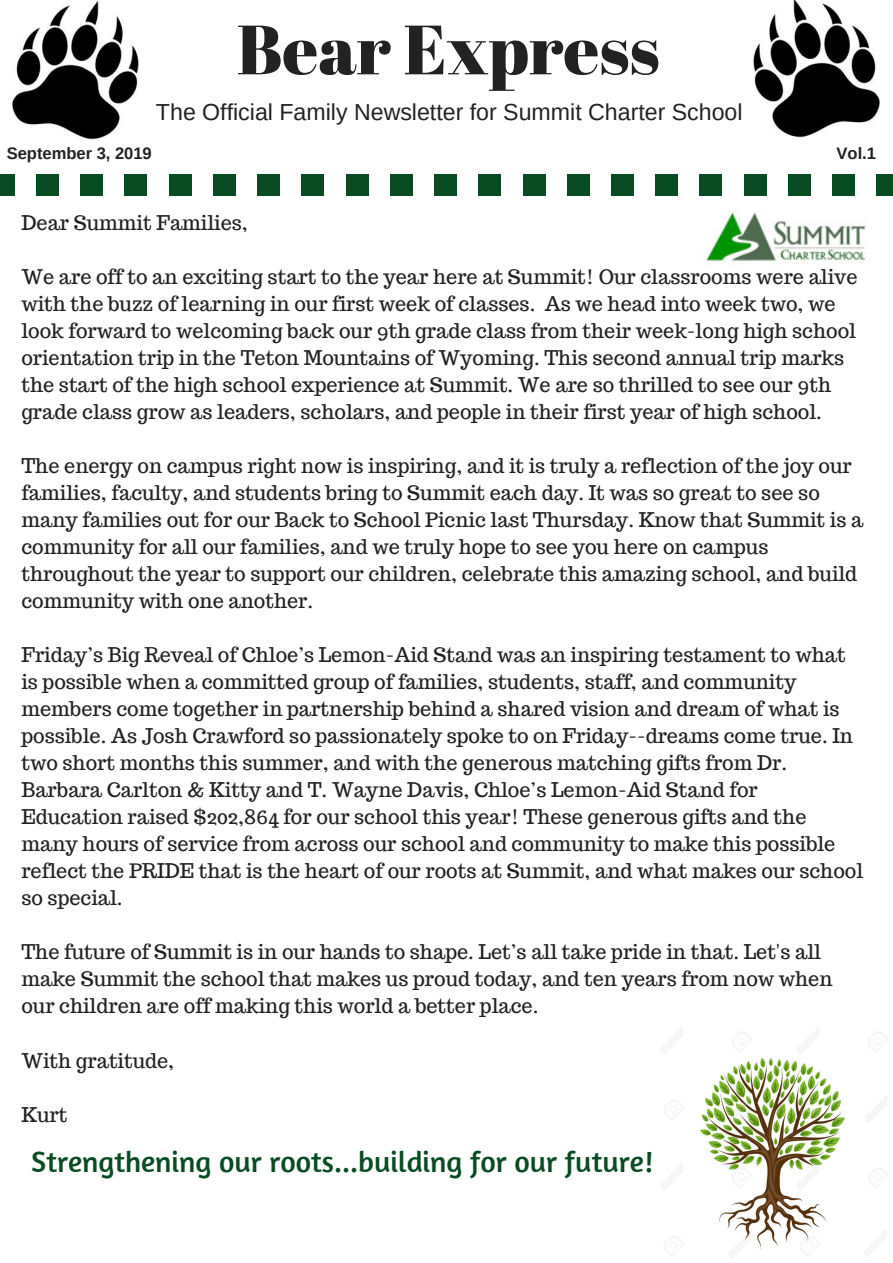
<style>
.page{position:relative;width:893px;height:1263px;background:#fff}
.page>*{position:absolute;margin:0;border:0;box-sizing:border-box;transform-origin:0 0}
.t1{font:69.6px "Abril Fatface";color:#222}
.t2{font:29.85px "Amaranth";color:#094b22}
.t3{font:23.25px "Arimo";color:#222}
.t4{font:19.8px/27px "Trocchi";color:#222}
.t5{font:700 16.5px "Arimo";color:#222}
</style>
<div class="page">
<img style="left:12px;top:1px;width:127px;height:139px">
<img style="left:753px;top:0;width:127px;height:138px">
<div style="left:833px;top:174px;width:22px;height:22px;background:#094b22"></div>
<div style="left:788px;top:174px;width:22px;height:22px;background:#094b22"></div>
<div style="left:744px;top:174px;width:22px;height:22px;background:#094b22"></div>
<div style="left:656px;top:174px;width:22px;height:22px;background:#094b22"></div>
<div style="left:611px;top:174px;width:23px;height:22px;background:#094b22"></div>
<div style="left:700px;top:174px;width:22px;height:22px;background:#094b22"></div>
<div style="left:567px;top:174px;width:22px;height:22px;background:#094b22"></div>
<div style="left:81px;top:174px;width:22px;height:22px;background:#094b22"></div>
<div style="left:125px;top:174px;width:22px;height:22px;background:#094b22"></div>
<div style="left:169px;top:174px;width:22px;height:22px;background:#094b22"></div>
<div style="left:36px;top:174px;width:23px;height:22px;background:#094b22"></div>
<div style="left:0;top:174px;width:14px;height:22px;background:#094b22"></div>
<div style="left:258px;top:174px;width:22px;height:22px;background:#094b22"></div>
<div style="left:390px;top:174px;width:22px;height:22px;background:#094b22"></div>
<div style="left:434px;top:174px;width:23px;height:22px;background:#094b22"></div>
<div style="left:479px;top:174px;width:22px;height:22px;background:#094b22"></div>
<div style="left:302px;top:174px;width:22px;height:22px;background:#094b22"></div>
<div style="left:523px;top:174px;width:22px;height:22px;background:#094b22"></div>
<div style="left:346px;top:174px;width:22px;height:22px;background:#094b22"></div>
<div style="left:213px;top:174px;width:22px;height:22px;background:#094b22"></div>
<div style="left:877px;top:174px;width:16px;height:22px;background:#094b22"></div>
<img style="left:704px;top:212px;width:161px;height:49px">
<img style="left:661px;top:1028px;width:227px;height:230px">
<h1 class="t1" style="left:237px;top:1px;width:425px">Bear Express</h1>
<p class="t3" style="left:156px;top:99px;width:588px">The Official Family Newsletter for Summit Charter School</p>
<p class="t5" style="left:7px;top:144px;width:147px">September 3, 2019</p>
<p class="t5" style="left:837px;top:144px;width:41px">Vol.1</p>
<p class="t4" style="left:21px;top:209px;width:228px">Dear Summit Families,</p>
<p class="t4" style="left:21px;top:263px;width:838px">We are off to an exciting start to the year here at Summit! Our classrooms were alive with the buzz of learning in our first week of classes. As we head into week two, we look forward to welcoming back our 9th grade class from their week-long high school orientation trip in the Teton Mountains of Wyoming. This second annual trip marks the start of the high school experience at Summit. We are so thrilled to see our 9th grade class grow as leaders, scholars, and people in their first year of high school.</p>
<p class="t4" style="left:21px;top:452px;width:843px">The energy on campus right now is inspiring, and it is truly a reflection of the joy our families, faculty, and students bring to Summit each day. It was so great to see so many families out for our Back to School Picnic last Thursday. Know that Summit is a community for all our families, and we truly hope to see you here on campus throughout the year to support our children, celebrate this amazing school, and build community with one another.</p>
<p class="t4" style="left:21px;top:641px;width:843px">Friday’s Big Reveal of Chloe’s Lemon-Aid Stand was an inspiring testament to what is possible when a committed group of families, students, staff, and community members come together in partnership behind a shared vision and dream of what is possible. As Josh Crawford so passionately spoke to on Friday--dreams come true. In two short months this summer, and with the generous matching gifts from Dr.<br>Barbara Carlton &amp; Kitty and T. Wayne Davis, Chloe’s Lemon-Aid Stand for Education raised $202,864 for our school this year! These generous gifts and the many hours of service from across our school and community to make this possible reflect the PRIDE that is the heart of our roots at Summit, and what makes our school so special.</p>
<p class="t4" style="left:21px;top:939px;width:813px">The future of Summit is in our hands to shape. Let’s all take pride in that. Let's all make Summit the school that makes us proud today, and ten years from now when our children are off making this world a better place.</p>
<p class="t4" style="left:21px;top:1047px;width:154px">With gratitude,</p>
<p class="t4" style="left:21px;top:1101px;width:48px">Kurt</p>
<h2 class="t2" style="left:31px;top:1143px;width:624px">Strengthening our roots...building for our future!</h2>
</div>
